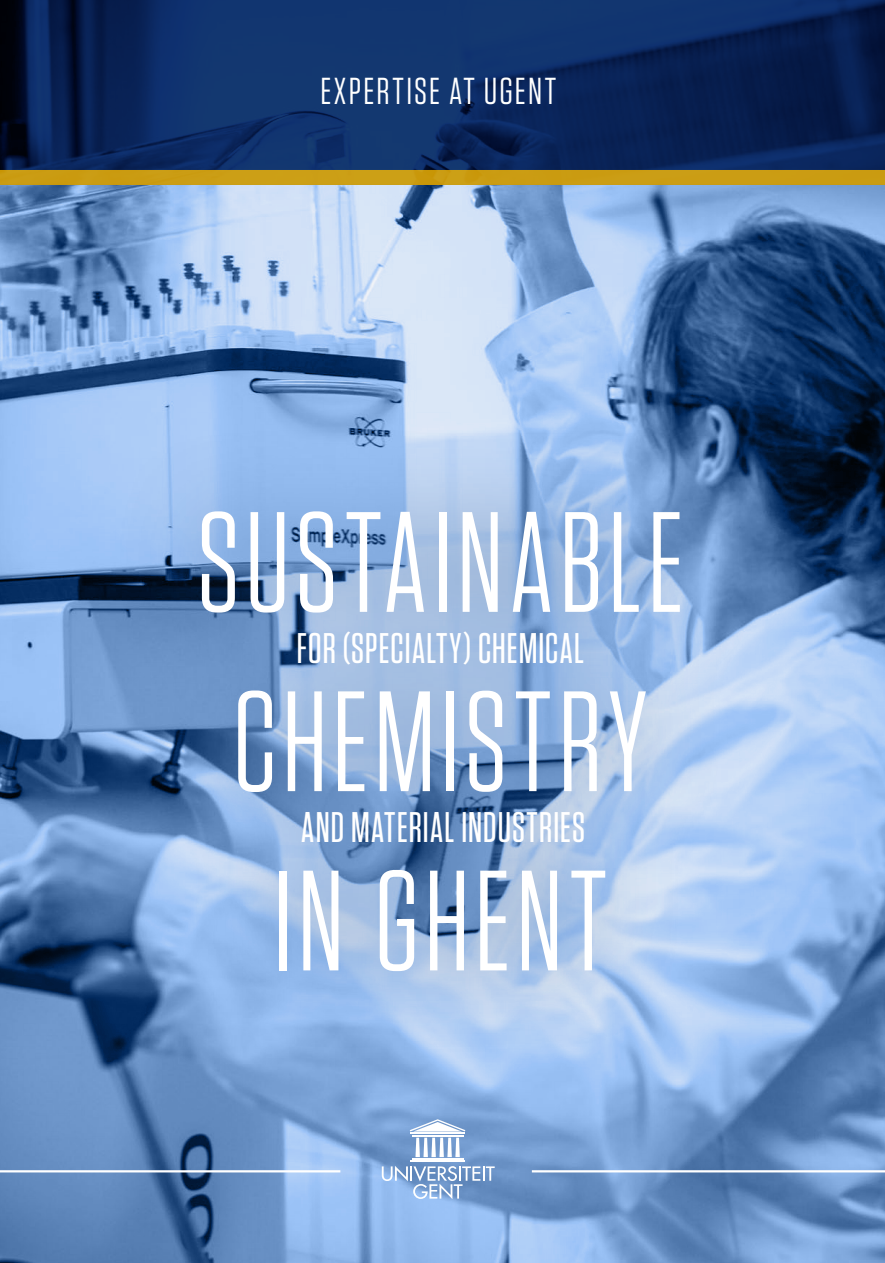
<style>
.page{position:relative;width:885px;height:1263px;background:#fff}
.page>*{position:absolute;margin:0;border:0;box-sizing:border-box;transform-origin:0 0}
.t1{font:142.5px "Tungsten Narrow";letter-spacing:.04em;color:#fff}
.t2{font:500 42.75px "Tungsten Narrow";letter-spacing:.025em;color:#fff}
.t3{font:37.5px "Tungsten";letter-spacing:.055em;color:#fff}
</style>
<div class="page">
<img style="left:0;top:185px;width:884px;height:1078px">
<hr style="left:0;top:1170px;width:340px;height:2px;background:#fff">
<hr style="left:531px;top:1170px;width:353px;height:2px;background:#fff">
<hr style="left:410px;top:1160px;width:54px;height:2px;background:#fff">
<hr style="left:410px;top:1133px;width:54px;height:1px;background:#fff">
<hr style="left:412px;top:1158px;width:51px;height:1px;background:#fff">
<hr style="left:412px;top:1135px;width:51px;height:2px;background:#fff">
<svg style="left:415px;top:1138px;width:45px;height:19px"></svg>
<svg style="left:409px;top:1119px;width:56px;height:12px"></svg>
<svg style="left:382px;top:1166px;width:112px;height:33px;background:#91b0d9"></svg>
<div style="left:113px;top:422px;width:648px;height:637px;background:#184074;opacity:.7"></div>
<svg style="left:0;top:0;width:884px;height:170px;background:#0c285d"></svg>
<div style="left:0;top:170px;width:884px;height:15px;background:#cb9d14"></div>
<p class="t3" style="left:320px;top:72px;width:237px">EXPERTISE AT UGENT</p>
<h1 class="t1" style="left:197px;top:492px;width:488px">SUSTAINABLE</h1>
<p class="t2" style="left:297px;top:627px;width:289px">FOR (SPECIALTY) CHEMICAL</p>
<h1 class="t1" style="left:233px;top:671px;width:416px">CHEMISTRY</h1>
<p class="t2" style="left:301px;top:806px;width:285px">AND MATERIAL INDUSTRIES</p>
<h1 class="t1" style="left:274px;top:850px;width:334px">IN GHENT</h1>
</div>
